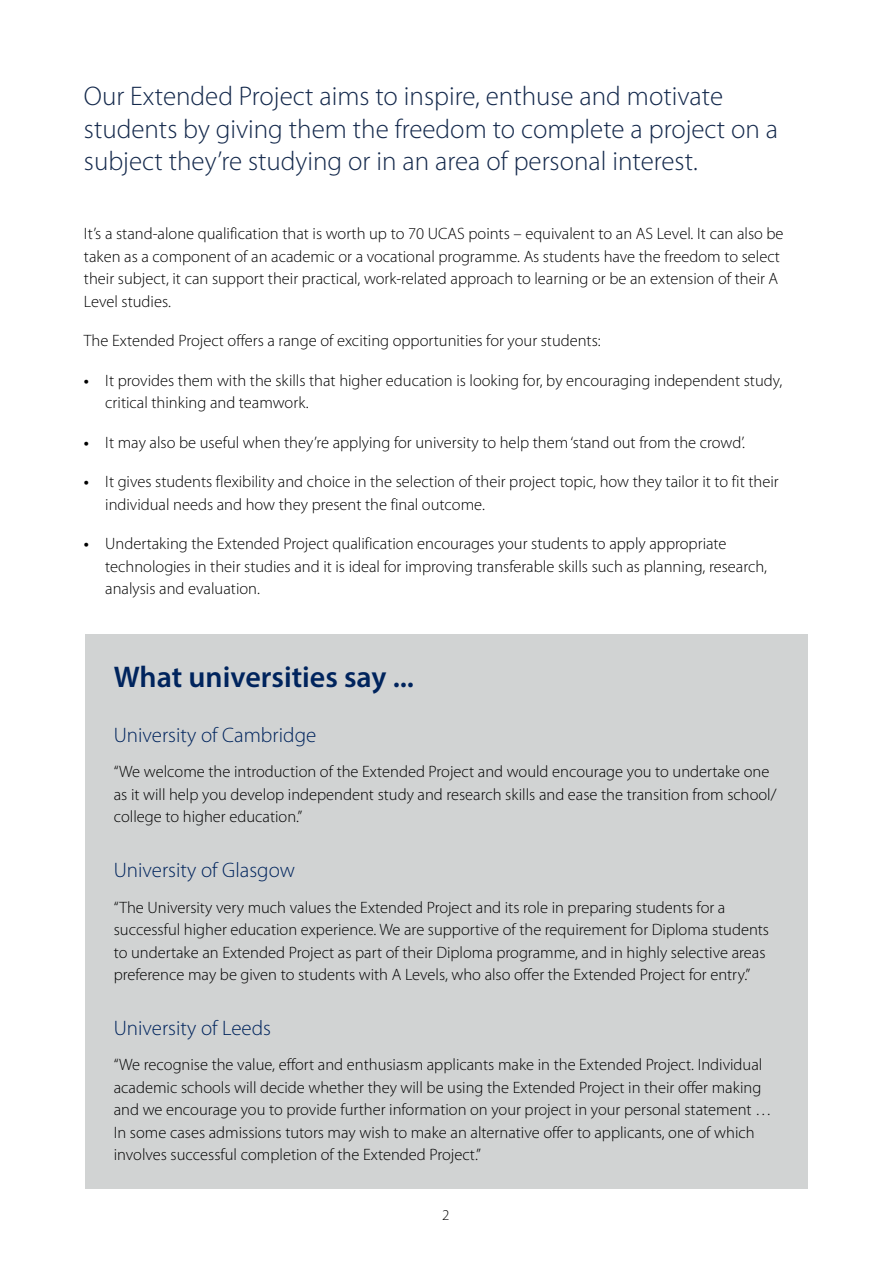
<style>
.page{position:relative;width:893px;height:1263px;background:#fff}
.page>*{position:absolute;margin:0;border:0;box-sizing:border-box;transform-origin:0 0}
.Heading_1{font:600 30px "Myriad Pro";color:#00245d}
.body{font:300 27px/32.4px "Myriad Pro";color:#13284b}
.Heading_2{font:300 21px "Myriad Pro";color:#00245d}
.body-2{font:300 16.5px/22.5px "Myriad Pro";color:#000}
.body_tab{font:300 16.5px/22.5px "Myriad Pro";color:#000}
.t1{font:300 15px "Myriad Pro";color:#000}
.s1{font-weight:600}
</style>
<div class="page">
<div style="left:85px;top:634px;width:723px;height:554px;background:#d1d3d3"></div>
<p class="body" style="left:84px;top:81px;width:696px">Our Extended Project aims to inspire, enthuse and motivate students by giving them the freedom to complete a project on a subject they’re studying or in an area of personal interest.</p>
<p class="body-2" style="left:84px;top:223px;width:701px">It’s a stand-alone qualification that is worth up to 70 UCAS points – equivalent to an AS Level. It can also be taken as a component of an academic or a vocational programme. As students have the freedom to select their subject, it can support their practical, work-related approach to learning or be an extension of their A Level studies.</p>
<p class="body-2" style="left:84px;top:330px;width:518px">The Extended Project offers a range of exciting opportunities for your students:</p>
<p class="body_tab" style="left:105px;top:369px;width:679px;text-indent:-21px"><span class="s1">•</span> It provides them with the skills that higher education is looking for, by encouraging independent study, critical thinking and teamwork.</p>
<p class="body_tab" style="left:84px;top:431px;width:663px"><span class="s1">•</span> It may also be useful when they’re applying for university to help them ‘stand out from the crowd’.</p>
<p class="body_tab" style="left:105px;top:471px;width:675px;text-indent:-21px"><span class="s1">•</span> It gives students flexibility and choice in the selection of their project topic, how they tailor it to fit their individual needs and how they present the final outcome.</p>
<p class="body_tab" style="left:105px;top:533px;width:663px;text-indent:-21px"><span class="s1">•</span> Undertaking the Extended Project qualification encourages your students to apply appropriate technologies in their studies and it is ideal for improving transferable skills such as planning, research, analysis and evaluation.</p>
<p class="Heading_1" style="left:114px;top:658px;width:302px">What universities say ...</p>
<p class="Heading_2" style="left:114px;top:723px;width:204px">University of Cambridge</p>
<p class="body-2" style="left:114px;top:761px;width:664px">“We welcome the introduction of the Extended Project and would encourage you to undertake one as it will help you develop independent study and research skills and ease the transition from school/ college to higher education.”</p>
<p class="Heading_2" style="left:114px;top:859px;width:183px">University of Glasgow</p>
<p class="body-2" style="left:114px;top:896px;width:657px">“The University very much values the Extended Project and its role in preparing students for a successful higher education experience. We are supportive of the requirement for Diploma students to undertake an Extended Project as part of their Diploma programme, and in highly selective areas preference may be given to students with A Levels, who also offer the Extended Project for entry.”</p>
<p class="Heading_2" style="left:114px;top:1016px;width:159px">University of Leeds</p>
<p class="body-2" style="left:114px;top:1054px;width:659px">“We recognise the value, effort and enthusiasm applicants make in the Extended Project. Individual academic schools will decide whether they will be using the Extended Project in their offer making and we encourage you to provide further information on your project in your personal statement … In some cases admissions tutors may wish to make an alternative offer to applicants, one of which involves successful completion of the Extended Project.”</p>
<p class="t1" style="left:442px;top:1207px;width:9px">2</p>
</div>
